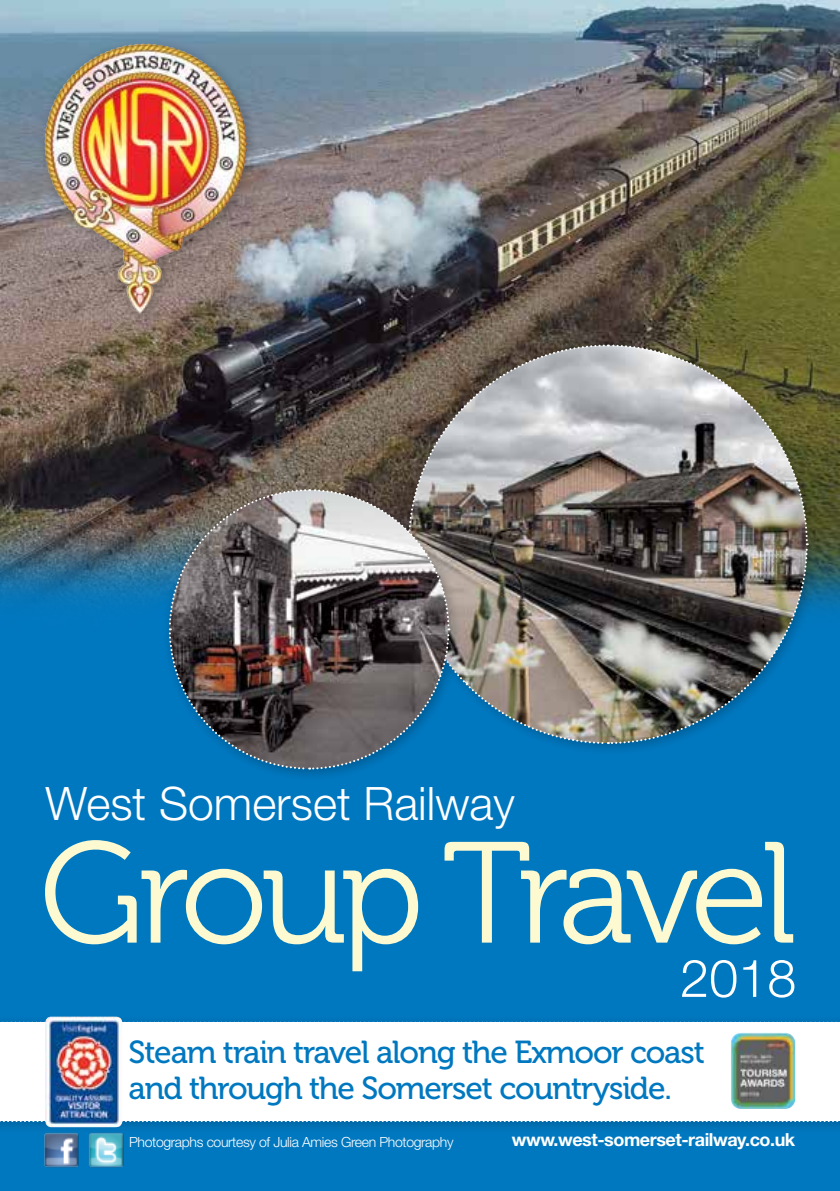
<style>
.page{position:relative;width:840px;height:1191px;background:#fff}
.page>*{position:absolute;margin:0;border:0;box-sizing:border-box;transform-origin:0 0}
.t1{font:143.4px "Museo 300";letter-spacing:-.06em;color:#fdfad1}
.t2{font:300 52.2px "Helvetica Neue LT Std";color:#fff}
.t3{font:300 46.2px "Helvetica Neue LT Std";color:#fff}
.t4{font:31.8px/36px "Museo 500";letter-spacing:-.035em;color:#0078c0}
.t5{font:700 18px "Helvetica Neue LT Std";letter-spacing:-.025em;color:#fff}
.t6{font:300 14px "Helvetica Neue LT Std";letter-spacing:-.025em;color:#fff}
</style>
<div class="page">
<div style="left:0;top:403px;width:839px;height:788px;background:#0078c0"></div>
<img style="left:0;top:0;width:839px;height:609px">
<div style="left:37px;top:36px;width:223px;height:291px;background:#000;opacity:.25"></div>
<img style="left:44px;top:43px;width:103px;height:169px">
<div style="left:0;top:1014px;width:839px;height:121px;background:#000;opacity:.18"></div>
<div style="left:0;top:1022px;width:839px;height:99px;background:#fff"></div>
<svg style="left:0;top:1121px;width:840px;height:1px"></svg>
<svg style="left:0;top:1021px;width:840px;height:1px"></svg>
<img style="left:45px;top:1016px;width:77px;height:111px">
<div style="left:400px;top:337px;width:420px;height:420px;background:#000;opacity:.25"></div>
<div style="left:161px;top:481px;width:301px;height:301px;background:#000;opacity:.25"></div>
<img style="left:168px;top:343px;width:640px;height:427px">
<img style="left:43px;top:1131px;width:83px;height:37px">
<img style="left:731px;top:1032px;width:53px;height:75px">
<h3 class="t3" style="left:45px;top:775px;width:471px">West Somerset Railway</h3>
<h1 class="t1" style="left:39px;top:816px;width:758px">Group Travel</h1>
<h2 class="t2" style="left:679px;top:946px;width:118px">2018</h2>
<p class="t4" style="left:129px;top:1034px;width:577px">Steam train travel along the Exmoor coast and through the Somerset countryside.</p>
<p class="t6" style="left:129px;top:1133px;width:326px">Photographs courtesy of Julia Amies Green Photography</p>
<p class="t5" style="left:511px;top:1128px;width:285px">www.west-somerset-railway.co.uk</p>
</div>
